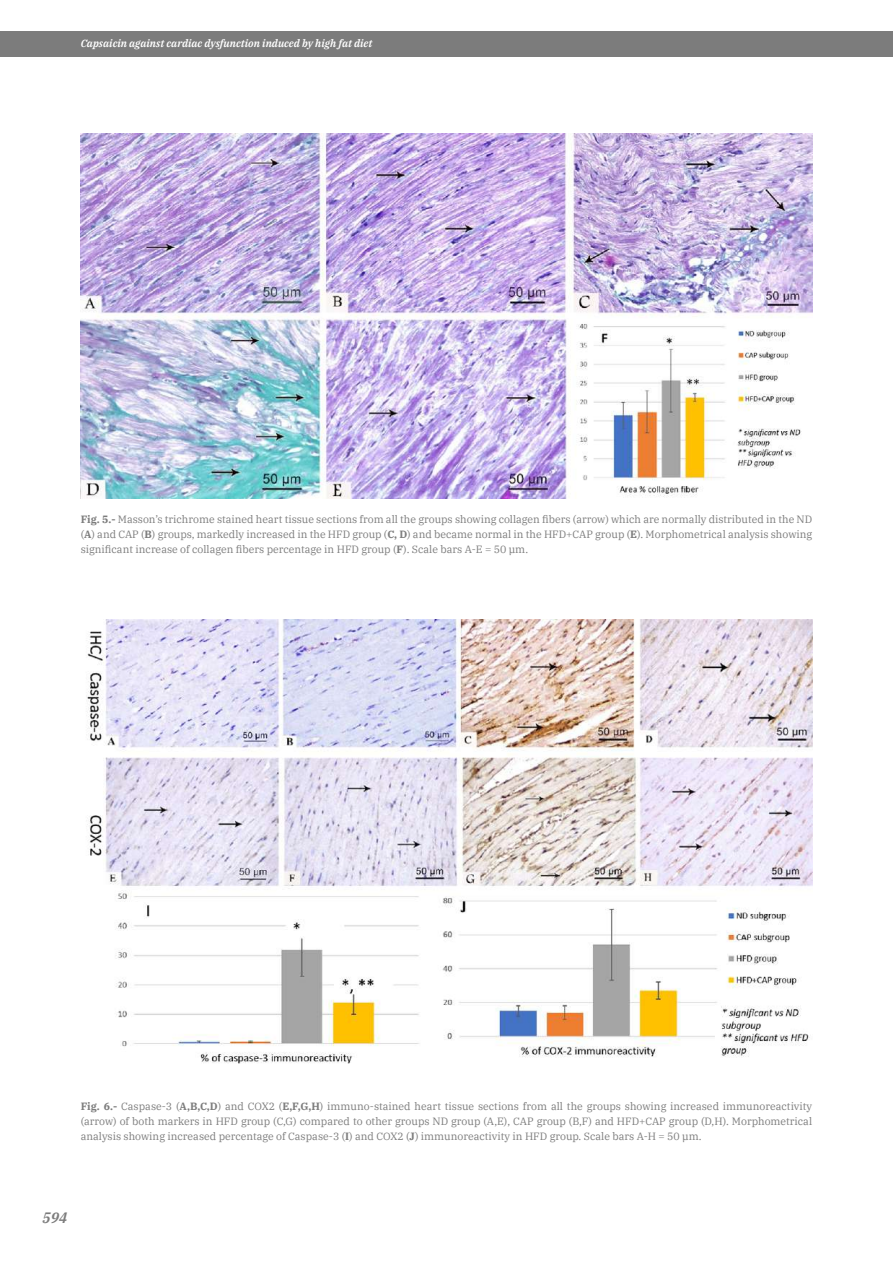
<style>
.page{position:relative;width:893px;height:1263px;background:#fff}
.page>*{position:absolute;margin:0;border:0;box-sizing:border-box;transform-origin:0 0}
.t1{font:italic 600 15px "IBM Plex Serif";color:#7c7c7c}
.t2{font:10.5px/15px "IBM Plex Serif";color:#7c7c7c;text-align:justify}
.t3{font:italic 600 10.5px "IBM Plex Serif";color:#fff}
.s1{font-weight:700}
</style>
<div class="page">
<div style="left:0;top:31px;width:893px;height:25px;background:#7c7c7c"></div>
<img style="left:81px;top:134px;width:731px;height:364px">
<img style="left:87px;top:619px;width:725px;height:445px">
<p class="t3" style="left:81px;top:35px;width:293px">Capsaicin against cardiac dysfunction induced by high fat diet</p>
<p class="t2" style="left:81px;top:511px;width:733px"><span class="s1">Fig. 5.-</span> Masson’s trichrome stained heart tissue sections from all the groups showing collagen fibers (arrow) which are normally distributed in the ND (<span class="s1">A</span>) and CAP (<span class="s1">B</span>) groups, markedly increased in the HFD group (<span class="s1">C, D</span>) and became normal in the HFD+CAP group (<span class="s1">E</span>). Morphometrical analysis showing significant increase of collagen fibers percentage in HFD group (<span class="s1">F</span>). Scale bars A-E = 50 µm.</p>
<p class="t2" style="left:81px;top:1097px;width:733px"><span class="s1">Fig. 6.-</span> Caspase-3 (<span class="s1">A,B,C,D</span>) and COX2 (<span class="s1">E,F,G,H</span>) immuno-stained heart tissue sections from all the groups showing increased immunoreactivity (arrow) of both markers in HFD group (C,G) compared to other groups ND group (A,E), CAP group (B,F) and HFD+CAP group (D,H). Morphometrical analysis showing increased percentage of Caspase-3 (<span class="s1">I</span>) and COX2 (<span class="s1">J</span>) immunoreactivity in HFD group. Scale bars A-H = 50 µm.</p>
<h1 class="t1" style="left:43px;top:1206px;width:26px">594</h1>
</div>
